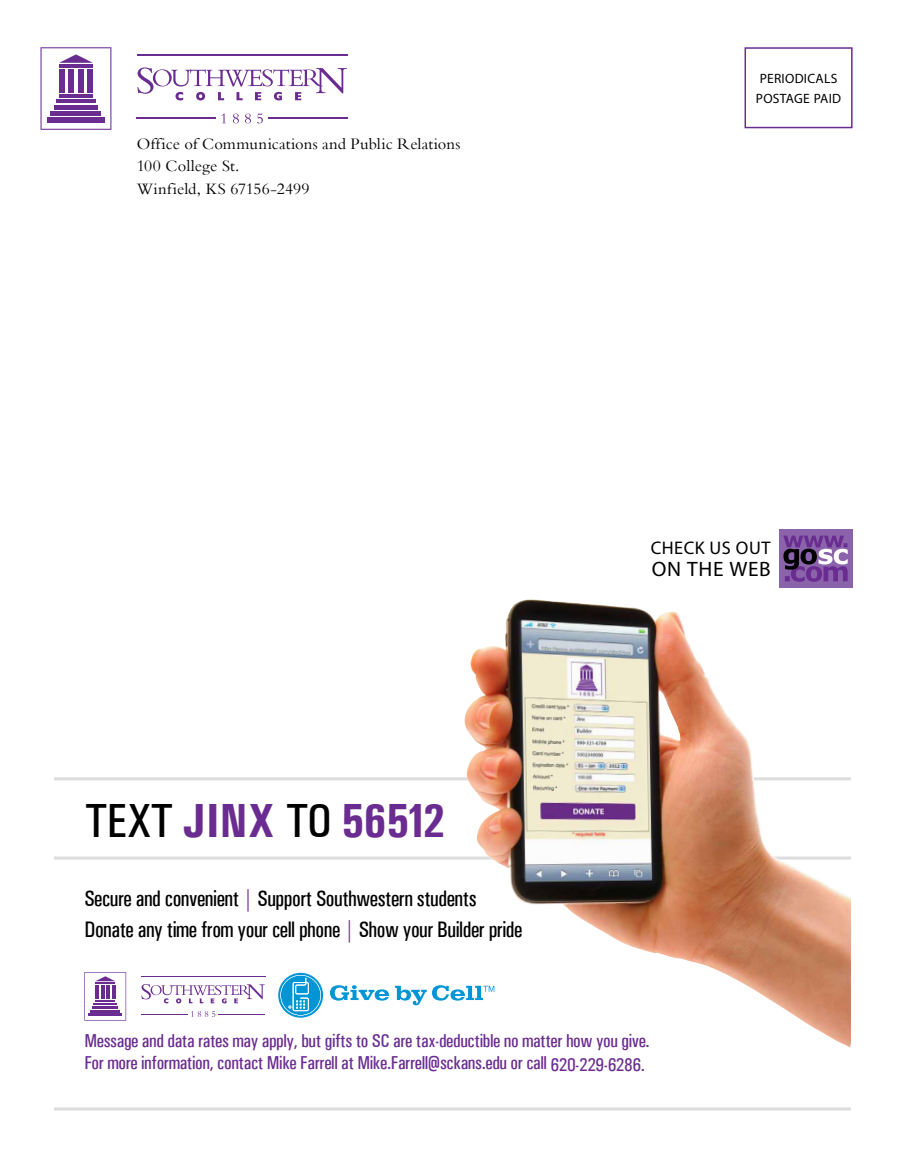
<style>
.page{position:relative;width:905px;height:1175px;background:#fff}
.page>*{position:absolute;margin:0;border:0;box-sizing:border-box;transform-origin:0 0}
.t1{font:700 condensed 48px "Univers";letter-spacing:-.02em;color:#6a2c91}
.t2{font:500 condensed 22.5px/30.5px "Univers";letter-spacing:-.02em;color:#000;scale:.95 1}
.t3{font:20.85px "Myriad Pro";color:#000}
.t4{font:500 condensed 18.75px/22.5px "Univers";letter-spacing:-.02em;color:#6a2c91}
.t5{font:18.3px "Myriad Pro";letter-spacing:.025em;color:#000}
.t6{font:16.5px/22.5px "Bembo";letter-spacing:.005em;color:#000}
.t7{font:13.5px/19.5px "Myriad Pro";letter-spacing:.02em;color:#000}
.s1{font-weight:500;color:#000}
.s2{color:#6a2c91}
</style>
<div class="page">
<hr style="left:54px;top:777px;width:796px;height:3px;background:#dcddde">
<hr style="left:54px;top:856px;width:796px;height:3px;background:#dcddde">
<hr style="left:54px;top:1107px;width:796px;height:3px;background:#dcddde">
<div style="left:744px;top:47px;width:108px;height:81px;border:2px solid #6a2c91"></div>
<svg style="left:40px;top:47px;width:71px;height:83px"></svg>
<hr style="left:137px;top:55px;width:210px;height:1px;background:#6a2c91">
<svg style="left:137px;top:67px;width:210px;height:33px"></svg>
<hr style="left:137px;top:118px;width:79px;height:1px;background:#6a2c91">
<svg style="left:221px;top:113px;width:5px;height:10px"></svg>
<svg style="left:233px;top:113px;width:6px;height:10px"></svg>
<svg style="left:245px;top:113px;width:6px;height:10px"></svg>
<svg style="left:257px;top:113px;width:6px;height:10px"></svg>
<hr style="left:268px;top:118px;width:79px;height:1px;background:#6a2c91">
<div style="left:778px;top:529px;width:74px;height:58px;background:#8a63aa"></div>
<svg style="left:783px;top:535px;width:64px;height:47px"></svg>
<svg style="left:84px;top:972px;width:42px;height:48px"></svg>
<hr style="left:141px;top:976px;width:124px;height:1px;background:#6a2c91">
<svg style="left:141px;top:984px;width:124px;height:19px"></svg>
<hr style="left:141px;top:1013px;width:47px;height:1px;background:#6a2c91">
<svg style="left:191px;top:1011px;width:24px;height:5px"></svg>
<hr style="left:218px;top:1013px;width:47px;height:1px;background:#6a2c91">
<svg style="left:278px;top:972px;width:45px;height:45px"></svg>
<svg style="left:330px;top:985px;width:128px;height:20px"></svg>
<img style="left:458px;top:599px;width:392px;height:449px">
<p class="t6" style="left:137px;top:132px;width:325px">Office of Communications and Public Relations<br>100 College St.<br>Winfield, KS 67156-2499</p>
<p class="t7" style="left:756px;top:69px;width:85px">PERIODICALS<br>POSTAGE PAID</p>
<h1 class="t1" style="left:84px;top:791px;width:363px"><span class="s1">text</span> JINX <span class="s1">to</span> 56512</h1>
<p class="t2" style="left:84px;top:883px;width:462px">Secure and convenient <span class="s2">|</span> Support Southwestern students<br>Donate any time from your cell phone <span class="s2">|</span> Show your Builder pride</p>
<p class="t5" style="left:650px;top:536px;width:118px">CH ECK US OUT</p>
<p class="t3" style="left:651px;top:556px;width:118px">ON TH E WEB</p>
<p class="t4" style="left:84px;top:1029px;width:567px">Message and data rates may apply, but gifts to SC are tax-deductible no matter how you give.<br>For more information, contact Mike Farrell at Mike.Farrell@sckans.edu or call 620-229-6286.</p>
</div>
